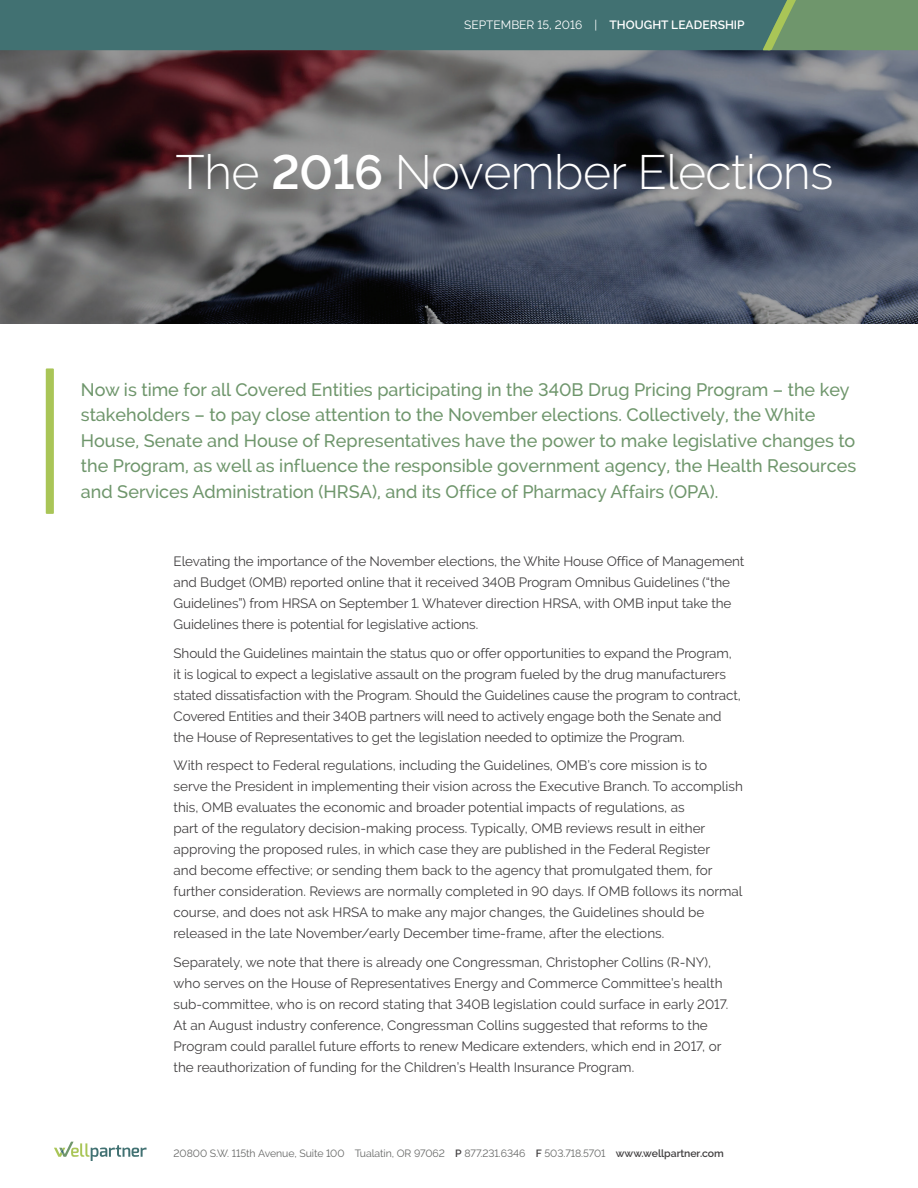
<style>
.page{position:relative;width:918px;height:1188px;background:#fff}
.page>*{position:absolute;margin:0;border:0;box-sizing:border-box;transform-origin:0 0}
.Headline__Issue_Brie{font:300 48px "Raleway";letter-spacing:-.01em;color:#fff}
.Intro_Copy__green{font:500 18px/25.5px "Raleway";color:#6f966c}
.Body_Copy_2__default{font:13.5px/21px "Raleway";letter-spacing:-.005em;color:#424041}
.Content_type{font:12px "Raleway";color:#fff}
.t1{font:10.5px "Raleway";letter-spacing:-.005em;color:#686968}
.s1{font-weight:600}
.s2{font-weight:600;color:#424041}
</style>
<div class="page">
<svg style="left:54px;top:1142px;width:93px;height:19px"></svg>
<img style="left:0;top:50px;width:918px;height:274px">
<svg style="left:0;top:0;width:918px;height:50px;background:#487770"></svg>
<div style="left:46px;top:368px;width:8px;height:146px;background:#a9c557"></div>
<p class="Content_type" style="left:464px;top:18px;width:282px">SEPTEMBER 15, 2016 | <span class="s1">THOUGHT LEADERSHIP</span></p>
<p class="Headline__Issue_Brie" style="left:176px;top:144px;width:659px">The <span class="s1">2016</span> November Elections</p>
<p class="Intro_Copy__green" style="left:81px;top:377px;width:777px">Now is time for all Covered Entities participating in the 340B Drug Pricing Program – the key stakeholders – to pay close attention to the November elections. Collectively, the White House, Senate and House of Representatives have the power to make legislative changes to the Program, as well as influence the responsible government agency, the Health Resources and Services Administration (HRSA), and its Office of Pharmacy Affairs (OPA).</p>
<p class="Body_Copy_2__default" style="left:174px;top:551px;width:572px">Elevating the importance of the November elections, the White House Office of Management and Budget (OMB) reported online that it received 340B Program Omnibus Guidelines (“the Guidelines”) from HRSA on September 1. Whatever direction HRSA, with OMB input take the Guidelines there is potential for legislative actions.</p>
<p class="Body_Copy_2__default" style="left:174px;top:642px;width:569px">Should the Guidelines maintain the status quo or offer opportunities to expand the Program, it is logical to expect a legislative assault on the program fueled by the drug manufacturers stated dissatisfaction with the Program. Should the Guidelines cause the program to contract, Covered Entities and their 340B partners will need to actively engage both the Senate and the House of Representatives to get the legislation needed to optimize the Program.</p>
<p class="Body_Copy_2__default" style="left:174px;top:755px;width:571px">With respect to Federal regulations, including the Guidelines, OMB’s core mission is to serve the President in implementing their vision across the Executive Branch. To accomplish this, OMB evaluates the economic and broader potential impacts of regulations, as<br>part of the regulatory decision-making process. Typically, OMB reviews result in either approving the proposed rules, in which case they are published in the Federal Register<br>and become effective; or sending them back to the agency that promulgated them, for further consideration. Reviews are normally completed in 90 days. If OMB follows its normal course, and does not ask HRSA to make any major changes, the Guidelines should be released in the late November/early December time-frame, after the elections.</p>
<p class="Body_Copy_2__default" style="left:174px;top:951px;width:556px">Separately, we note that there is already one Congressman, Christopher Collins (R-NY), who serves on the House of Representatives Energy and Commerce Committee’s health sub-committee, who is on record stating that 340B legislation could surface in early 2017.<br>At an August industry conference, Congressman Collins suggested that reforms to the Program could parallel future efforts to renew Medicare extenders, which end in 2017, or the reauthorization of funding for the Children’s Health Insurance Program.</p>
<p class="t1" style="left:174px;top:1147px;width:552px">20800 S.W. 115th Avenue, Suite 100 Tualatin, OR 97062 <span class="s2">P</span> 877.231.6346 <span class="s2">F</span> 503.718.5701 <span class="s2">www.wellpartner.com</span></p>
</div>
